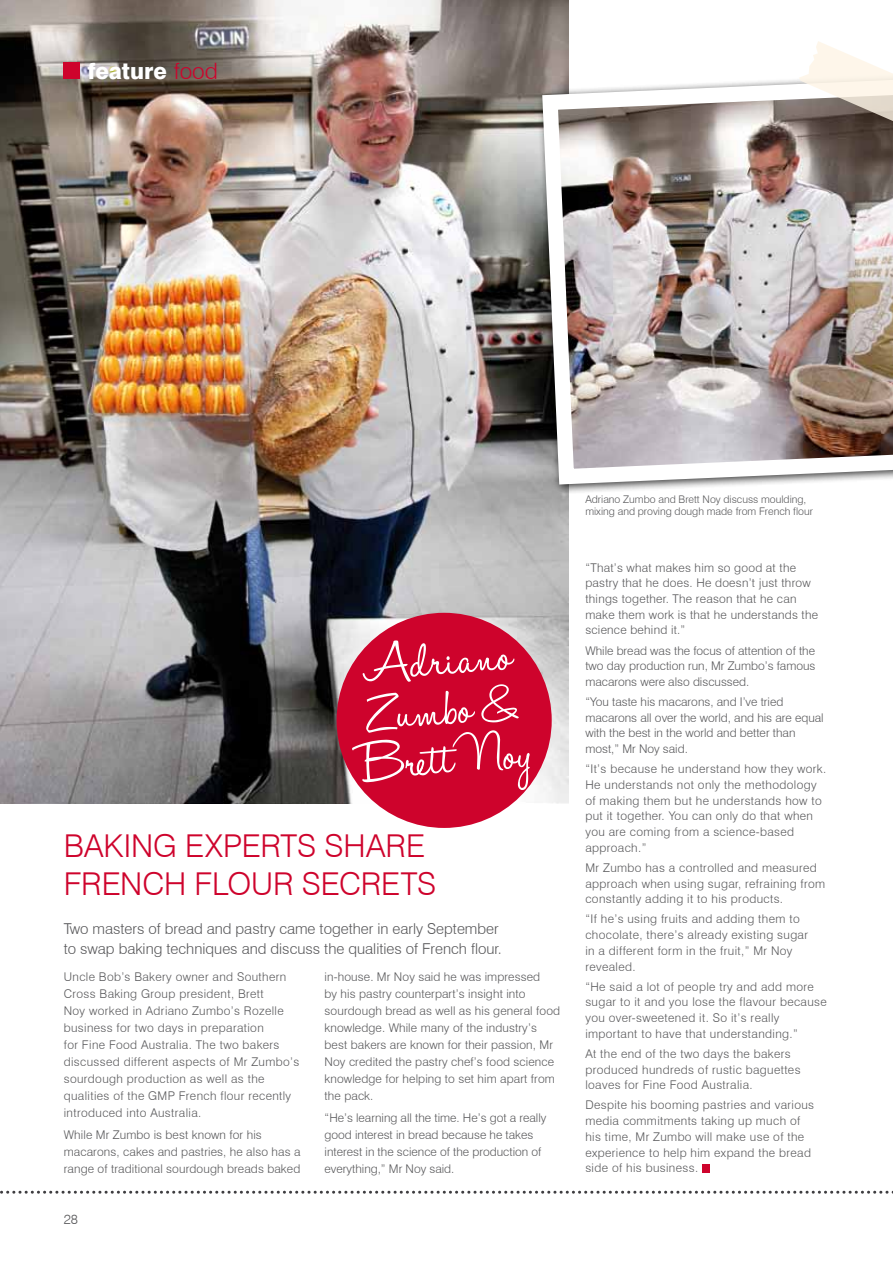
<style>
.page{position:relative;width:893px;height:1263px;background:#fff}
.page>*{position:absolute;margin:0;border:0;box-sizing:border-box;transform-origin:0 0}
.t1{font:61.5px/49.7px "Halo Handletter";color:#fff}
.t2{font:300 31.5px/37.5px "Swiss 721 BT";letter-spacing:-.005em;color:#ce032c}
.t3{font:800 22.5px "Swiss 721 BT";color:#fff}
.t4{font:300 15px/19.5px "Swiss 721 BT";color:#58585a}
.t5{font:300 13.5px "Swiss 721 BT";color:#58585a}
.t6{font:300 12px/15.8px "Swiss 721 BT";letter-spacing:.03em;color:#58585a}
.t7{font:300 12px/17px "Swiss 721 BT";letter-spacing:.01em;color:#58585a}
.t8{font:300 12px/17px "Swiss 721 BT";color:#58585a}
.t9{font:300 10.5px/12.8px "Swiss 721 BT";color:#58585a}
.s1{font-weight:300;color:#ce032c}
</style>
<div class="page">
<img style="left:0;top:0;width:568px;height:803px">
<svg style="left:0;top:1191px;width:893px;height:3px"></svg>
<div style="left:64px;top:63px;width:16px;height:16px;background:#ce032c"></div>
<div style="left:337px;top:613px;width:215px;height:215px;background:#ce032c;border-radius:50%"></div>
<img style="left:534px;top:71px;width:359px;height:421px">
<svg style="left:799px;top:41px;width:94px;height:96px"></svg>
<div style="left:702px;top:1164px;width:8px;height:8px;background:#ce032c"></div>
<h3 class="t3" style="left:87px;top:57px;width:132px">feature <span class="s1">food</span></h3>
<h1 class="t1" style="left:353px;top:645px;width:171px;rotate:-4deg">Adriano<br>Zumbo &amp;<br>Brett Noy</h1>
<h2 class="t2" style="left:64px;top:827px;width:374px">BAKING EXPERTS SHARE<br>FRENCH FLOUR SECRETS</h2>
<p class="t4" style="left:64px;top:919px;width:440px">Two masters of bread and pastry came together in early September to swap baking techniques and discuss the qualities of French flour.</p>
<p class="t6" style="left:64px;top:968px;width:237px;line-height:17px">Uncle Bob’s Bakery owner and Southern Cross Baking Group president, Brett<br>Noy worked in Adriano Zumbo’s Rozelle business for two days in preparation<br>for Fine Food Australia. The two bakers discussed different aspects of Mr Zumbo’s sourdough production as well as the qualities of the GMP French flour recently introduced into Australia.</p>
<p class="t7" style="left:64px;top:1126px;width:238px">While Mr Zumbo is best known for his macarons, cakes and pastries, he also has a range of traditional sourdough breads baked</p>
<p class="t5" style="left:64px;top:1211px;width:16px">28</p>
<p class="t7" style="left:325px;top:969px;width:237px">in-house. Mr Noy said he was impressed<br>by his pastry counterpart’s insight into sourdough bread as well as his general food knowledge. While many of the industry’s best bakers are known for their passion, Mr Noy credited the pastry chef’s food science knowledge for helping to set him apart from the pack.</p>
<p class="t8" style="left:325px;top:1109px;width:223px">“He’s learning all the time. He’s got a really good interest in bread because he takes interest in the science of the production of everything,” Mr Noy said.</p>
<p class="t9" style="left:585px;top:492px;width:229px">Adriano Zumbo and Brett Noy discuss moulding, mixing and proving dough made from French flour</p>
<p class="t6" style="left:585px;top:559px;width:234px">“That’s what makes him so good at the pastry that he does. He doesn’t just throw things together. The reason that he can make them work is that he understands the science behind it.”</p>
<p class="t6" style="left:585px;top:642px;width:232px;text-align:justify">While bread was the focus of attention of the two day production run, Mr Zumbo’s famous macarons were also discussed.</p>
<p class="t8" style="left:585px;top:694px;width:240px;line-height:15.8px">“You taste his macarons, and I’ve tried macarons all over the world, and his are equal with the best in the world and better than most,” Mr Noy said.</p>
<p class="t6" style="left:585px;top:761px;width:242px">“It’s because he understand how they work.<br>He understands not only the methodology of making them but he understands how to put it together. You can only do that when you are coming from a science-based approach.”</p>
<p class="t6" style="left:585px;top:860px;width:241px">Mr Zumbo has a controlled and measured approach when using sugar, refraining from constantly adding it to his products.</p>
<p class="t6" style="left:585px;top:911px;width:224px">“If he’s using fruits and adding them to chocolate, there’s already existing sugar in a different form in the fruit,” Mr Noy revealed.</p>
<p class="t6" style="left:585px;top:978px;width:243px">“He said a lot of people try and add more sugar to it and you lose the flavour because you over-sweetened it. So it’s really important to have that understanding.”</p>
<p class="t6" style="left:585px;top:1046px;width:217px">At the end of the two days the bakers produced hundreds of rustic baguettes loaves for Fine Food Australia.</p>
<p class="t6" style="left:585px;top:1097px;width:230px">Despite his booming pastries and various media commitments taking up much of his time, Mr Zumbo will make use of the experience to help him expand the bread side of his business.</p>
</div>
